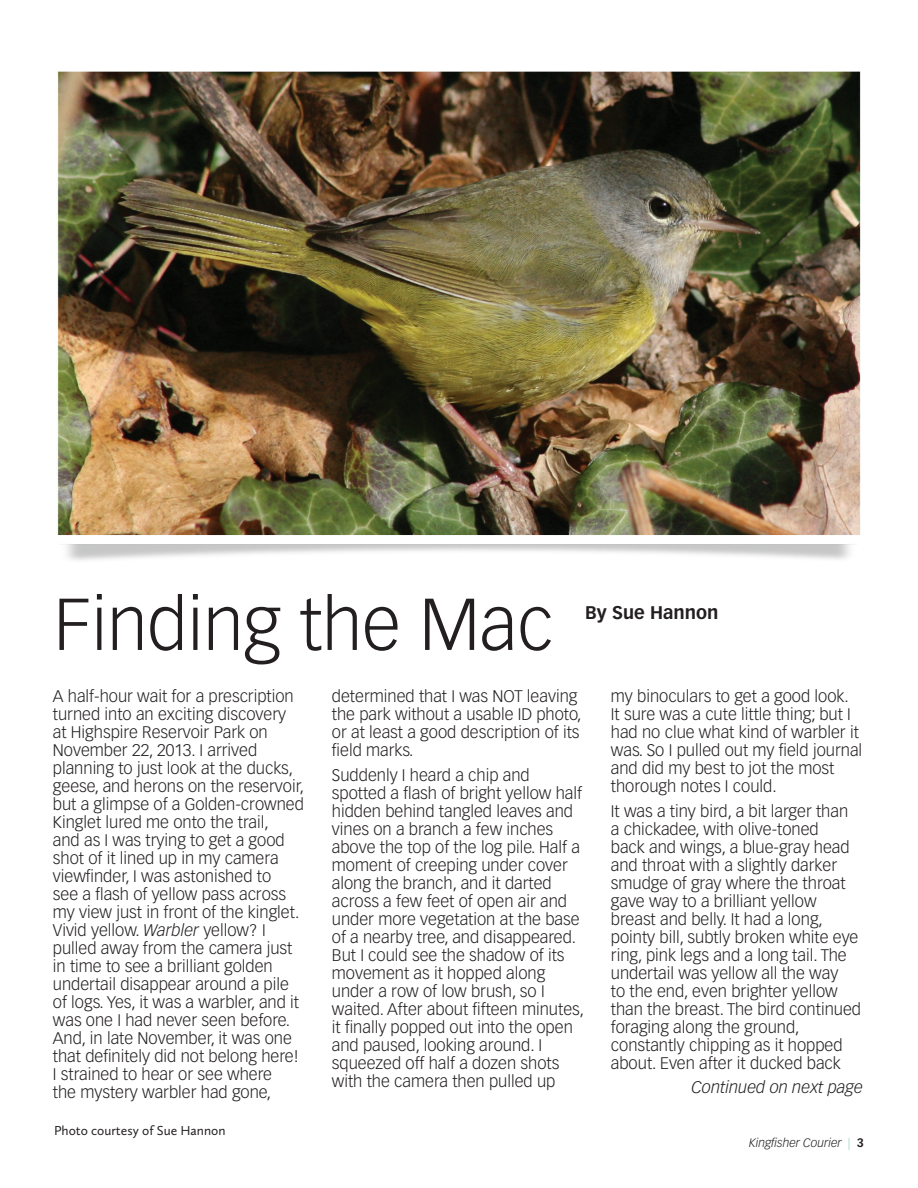
<style>
.page{position:relative;width:918px;height:1188px;background:#fff}
.page>*{position:absolute;margin:0;border:0;box-sizing:border-box;transform-origin:0 0}
.t1{font:300 72px "Vectora LT Std";color:#231f20}
.t2{font:700 18px "Vectora LT Std";color:#231f20}
.t3{font:300 16.5px/18px "Vectora LT Std";color:#231f20}
.t4{font:italic 300 16.5px "Vectora LT Std";color:#231f20}
.t5{font:13.5px "Calluna Sans";color:#231f20}
.t6{font:italic 300 12px "Vectora LT Std";color:#231f20}
.s1{font-style:italic}
.s2{font-style:normal;color:#8ecec2}
.s3{font-weight:700;font-style:normal}
</style>
<div class="page">
<img style="left:57px;top:71px;width:804px;height:489px">
<h1 class="t1" style="left:54px;top:583px;width:500px">Finding the Mac</h1>
<p class="t2" style="left:585px;top:602px;width:135px">By Sue Hannon</p>
<p class="t3" style="left:53px;top:687px;width:253px">A half-hour wait for a prescription turned into an exciting discovery at Highspire Reservoir Park on<br>November 22, 2013. I arrived planning to just look at the ducks, geese, and herons on the reservoir, but a glimpse of a Golden-crowned<br>Kinglet lured me onto the trail,<br>and as I was trying to get a good shot of it lined up in my camera viewfinder, I was astonished to<br>see a flash of yellow pass across my view just in front of the kinglet.<br>Vivid yellow. <span class="s1">Warbler</span> yellow? I pulled away from the camera just in time to see a brilliant golden undertail disappear around a pile of logs. Yes, it was a warbler, and it was one I had never seen before.<br>And, in late November, it was one that definitely did not belong here!<br>I strained to hear or see where<br>the mystery warbler had gone,</p>
<p class="t3" style="left:332px;top:687px;width:251px">determined that I was NOT leaving the park without a usable ID photo, or at least a good description of its field marks.</p>
<p class="t3" style="left:332px;top:766px;width:254px">Suddenly I heard a chip and spotted a flash of bright yellow half hidden behind tangled leaves and vines on a branch a few inches above the top of the log pile. Half a moment of creeping under cover along the branch, and it darted across a few feet of open air and under more vegetation at the base of a nearby tree, and disappeared.<br>But I could see the shadow of its movement as it hopped along under a row of low brush, so I waited. After about fifteen minutes, it finally popped out into the open and paused, looking around. I squeezed off half a dozen shots with the camera then pulled up</p>
<p class="t5" style="left:54px;top:1122px;width:173px">Photo courtesy of Sue Hannon</p>
<p class="t3" style="left:611px;top:687px;width:253px">my binoculars to get a good look.<br>It sure was a cute little thing; but I had no clue what kind of warbler it was. So I pulled out my field journal and did my best to jot the most thorough notes I could.</p>
<p class="t3" style="left:611px;top:802px;width:252px">It was a tiny bird, a bit larger than<br>a chickadee, with olive-toned<br>back and wings, a blue-gray head and throat with a slightly darker smudge of gray where the throat gave way to a brilliant yellow breast and belly. It had a long, pointy bill, subtly broken white eye ring, pink legs and a long tail. The undertail was yellow all the way<br>to the end, even brighter yellow than the breast. The bird continued foraging along the ground, constantly chipping as it hopped about. Even after it ducked back</p>
<p class="t4" style="left:691px;top:1078px;width:173px">Continued on next page</p>
<p class="t6" style="left:749px;top:1136px;width:116px">Kingfisher Courier <span class="s2">|</span> <span class="s3">3</span></p>
</div>
